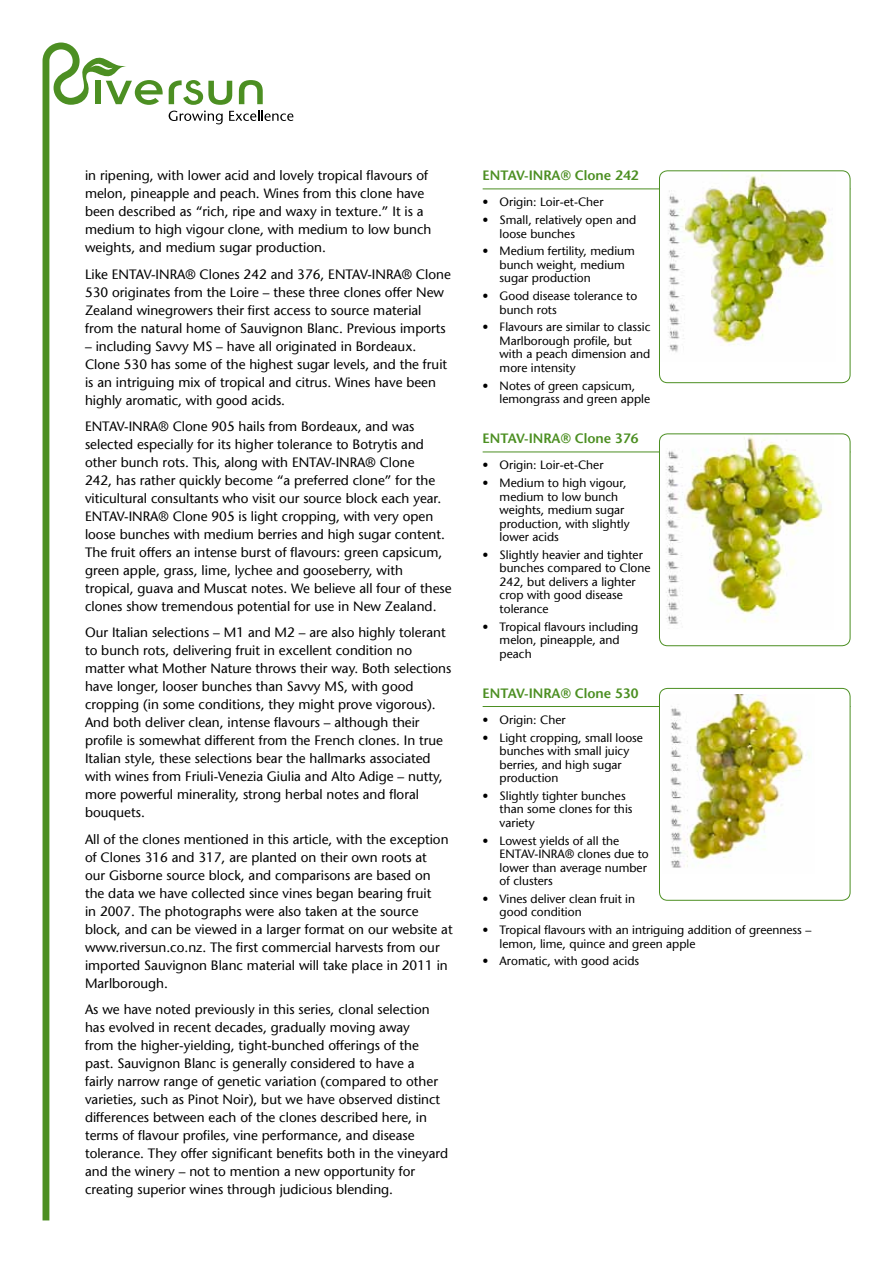
<style>
.page{position:relative;width:893px;height:1263px;background:#fff}
.page>*{position:absolute;margin:0;border:0;box-sizing:border-box;transform-origin:0 0}
.t1{font:13.5px/18px "Stone Sans LT";color:#000}
.t2{font:600 13.5px "Stone Sans LT";color:#4c8f22}
.t3{font:12px/13.5px "Stone Sans LT";color:#000}
</style>
<div class="page">
<svg style="left:43px;top:43px;width:83px;height:1177px"></svg>
<div style="left:95px;top:81px;width:6px;height:23px;background:#4c8f22"></div>
<svg style="left:106px;top:80px;width:57px;height:25px"></svg>
<svg style="left:169px;top:80px;width:125px;height:44px"></svg>
<hr style="left:483px;top:189px;width:367px;height:1px;background:#4c8f22">
<hr style="left:483px;top:452px;width:367px;height:1px;background:#4c8f22">
<hr style="left:483px;top:706px;width:367px;height:1px;background:#4c8f22">
<div style="left:659px;top:171px;width:191px;height:212px;background:#fff;border-radius:8px"></div>
<img style="left:659px;top:174px;width:174px;height:178px">
<div style="left:659px;top:170px;width:191px;height:213px;border:1px solid #4c8f22;border-radius:8px"></div>
<div style="left:659px;top:434px;width:191px;height:212px;background:#fff;border-radius:8px"></div>
<img style="left:659px;top:435px;width:171px;height:189px">
<div style="left:659px;top:433px;width:191px;height:213px;border:1px solid #4c8f22;border-radius:8px"></div>
<div style="left:659px;top:688px;width:191px;height:212px;background:#fff;border-radius:8px"></div>
<img style="left:670px;top:695px;width:140px;height:173px">
<div style="left:659px;top:688px;width:191px;height:213px;border:1px solid #4c8f22;border-radius:8px"></div>
<p class="t1" style="left:85px;top:166px;width:348px">in ripening, with lower acid and lovely tropical flavours of melon, pineapple and peach. Wines from this clone have been described as “rich, ripe and waxy in texture.” It is a medium to high vigour clone, with medium to low bunch weights, and medium sugar production.</p>
<p class="t1" style="left:85px;top:265px;width:367px">Like ENTAV-INRA® Clones 242 and 376, ENTAV-INRA® Clone 530 originates from the Loire – these three clones offer New Zealand winegrowers their first access to source material from the natural home of Sauvignon Blanc. Previous imports</p>
<p class="t1" style="left:85px;top:337px;width:364px">– including Savvy MS – have all originated in Bordeaux.<br>Clone 530 has some of the highest sugar levels, and the fruit is an intriguing mix of tropical and citrus. Wines have been highly aromatic, with good acids.</p>
<p class="t1" style="left:85px;top:417px;width:368px">ENTAV-INRA® Clone 905 hails from Bordeaux, and was selected especially for its higher tolerance to Botrytis and other bunch rots. This, along with ENTAV-INRA® Clone<br>242, has rather quickly become “a preferred clone” for the viticultural consultants who visit our source block each year.<br>ENTAV-INRA® Clone 905 is light cropping, with very open loose bunches with medium berries and high sugar content.<br>The fruit offers an intense burst of flavours: green capsicum, green apple, grass, lime, lychee and gooseberry, with tropical, guava and Muscat notes. We believe all four of these clones show tremendous potential for use in New Zealand.</p>
<p class="t1" style="left:85px;top:624px;width:368px">Our Italian selections – M1 and M2 – are also highly tolerant to bunch rots, delivering fruit in excellent condition no matter what Mother Nature throws their way. Both selections have longer, looser bunches than Savvy MS, with good cropping (in some conditions, they might prove vigorous).<br>And both deliver clean, intense flavours – although their profile is somewhat different from the French clones. In true Italian style, these selections bear the hallmarks associated with wines from Friuli-Venezia Giulia and Alto Adige – nutty, more powerful minerality, strong herbal notes and floral bouquets.</p>
<p class="t1" style="left:85px;top:830px;width:369px">All of the clones mentioned in this article, with the exception of Clones 316 and 317, are planted on their own roots at<br>our Gisborne source block, and comparisons are based on the data we have collected since vines began bearing fruit<br>in 2007. The photographs were also taken at the source block, and can be viewed in a larger format on our website at www.riversun.co.nz. The first commercial harvests from our imported Sauvignon Blanc material will take place in 2011 in Marlborough.</p>
<p class="t1" style="left:85px;top:1001px;width:365px">As we have noted previously in this series, clonal selection has evolved in recent decades, gradually moving away<br>from the higher-yielding, tight-bunched offerings of the past. Sauvignon Blanc is generally considered to have a<br>fairly narrow range of genetic variation (compared to other varieties, such as Pinot Noir), but we have observed distinct differences between each of the clones described here, in terms of flavour profiles, vine performance, and disease tolerance. They offer significant benefits both in the vineyard and the winery – not to mention a new opportunity for creating superior wines through judicious blending.</p>
<p class="t2" style="left:483px;top:167px;width:157px">ENTAV-INRA® Clone 242</p>
<p class="t3" style="left:483px;top:195px;width:122px">• Origin: Loir-et-Cher</p>
<p class="t3" style="left:500px;top:213px;width:138px;text-indent:-17px">• Small, relatively open and loose bunches</p>
<p class="t3" style="left:500px;top:244px;width:137px;text-indent:-17px">• Medium fertility, medium bunch weight, medium sugar production</p>
<p class="t3" style="left:500px;top:289px;width:139px;text-indent:-17px">• Good disease tolerance to bunch rots</p>
<p class="t3" style="left:500px;top:320px;width:152px;text-indent:-17px">• Flavours are similar to classic<br>Marlborough profile, but with a peach dimension and more intensity</p>
<p class="t3" style="left:500px;top:379px;width:152px;text-indent:-17px">• Notes of green capsicum, lemongrass and green apple</p>
<p class="t2" style="left:483px;top:430px;width:157px">ENTAV-INRA® Clone 376</p>
<p class="t3" style="left:483px;top:458px;width:122px">• Origin: Loir-et-Cher</p>
<p class="t3" style="left:500px;top:476px;width:132px;text-indent:-17px">• Medium to high vigour, medium to low bunch weights, medium sugar production, with slightly lower acids</p>
<p class="t3" style="left:500px;top:548px;width:152px;text-indent:-17px">• Slightly heavier and tighter bunches compared to Clone<br>242, but delivers a lighter crop with good disease tolerance</p>
<p class="t3" style="left:500px;top:620px;width:140px;text-indent:-17px">• Tropical flavours including melon, pineapple, and peach</p>
<p class="t2" style="left:483px;top:685px;width:157px">ENTAV-INRA® Clone 530</p>
<p class="t3" style="left:483px;top:713px;width:84px">• Origin: Cher</p>
<p class="t3" style="left:500px;top:731px;width:145px;text-indent:-17px">• Light cropping, small loose bunches with small juicy berries, and high sugar production</p>
<p class="t3" style="left:500px;top:789px;width:134px;text-indent:-17px">• Slightly tighter bunches than some clones for this variety</p>
<p class="t3" style="left:500px;top:834px;width:151px;text-indent:-17px">• Lowest yields of all the<br>ENTAV-INRA® clones due to lower than average number of clusters</p>
<p class="t3" style="left:500px;top:892px;width:137px;text-indent:-17px">• Vines deliver clean fruit in good condition</p>
<p class="t3" style="left:500px;top:923px;width:313px;text-indent:-17px">• Tropical flavours with an intriguing addition of greenness – lemon, lime, quince and green apple</p>
<p class="t3" style="left:483px;top:954px;width:158px">• Aromatic, with good acids</p>
</div>
